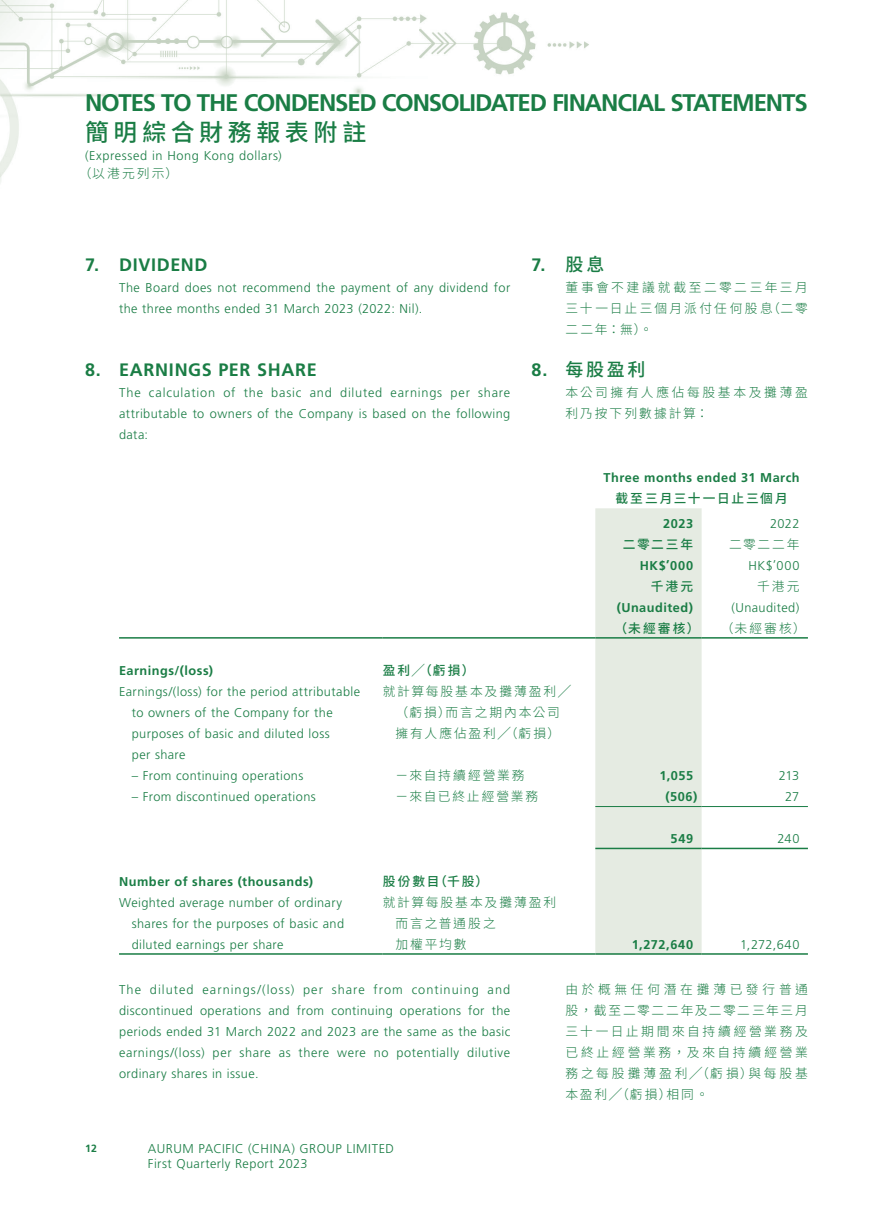
<style>
.page{position:relative;width:893px;height:1212px;background:#fff}
.page>*{position:absolute;margin:0;border:0;box-sizing:border-box;transform-origin:0 0}
.t1{font:700 24px "Frutiger LT Std";letter-spacing:-.05em;color:#1a7d45}
.t2{font:500 24px "Source Han Sans TC";letter-spacing:.19em;color:#1a7d45}
.t3{font:700 18px "Frutiger LT Std";letter-spacing:.035em;color:#1a7d45}
.t4{font:500 18px "Source Han Sans TC";color:#1a7d45}
.t5{font:300 12.75px/21px "Frutiger LT Std";letter-spacing:.035em;color:#1a7d45}
.t6{font:300 12.75px/21px "Source Han Sans TC";letter-spacing:.165em;color:#1a7d45;text-align:justify}
.t7{font:700 12.75px "Frutiger LT Std";letter-spacing:.04em;color:#1a7d45}
.t8{font:300 12.75px/21px "Source Han Sans TC";letter-spacing:.145em;color:#1a7d45;text-align:center}
.t9{font:500 12.75px "Source Han Sans TC";letter-spacing:.155em;color:#1a7d45}
.t10{font:300 12.75px/21px "Source Han Sans TC";letter-spacing:.185em;color:#1a7d45}
.t11{font:300 12.75px "Source Han Sans TC";letter-spacing:.14em;color:#1a7d45}
.t12{font:700 10.5px "Frutiger LT Std";color:#1a7d45}
.s1{font-family:"Source Han Sans TC";font-weight:500}
.s2{font-family:"Frutiger LT Std";font-weight:700}
</style>
<div class="page">
<img style="left:0;top:0;width:808px;height:850px">
<div style="left:595px;top:508px;width:107px;height:445px;background:#e5ebe2"></div>
<hr style="left:119px;top:637px;width:264px;height:2px;background:#1a7d45">
<hr style="left:383px;top:637px;width:212px;height:2px;background:#1a7d45">
<hr style="left:595px;top:637px;width:107px;height:2px;background:#1a7d45">
<hr style="left:702px;top:637px;width:106px;height:2px;background:#1a7d45">
<hr style="left:595px;top:806px;width:107px;height:1px;background:#1a7d45">
<hr style="left:702px;top:806px;width:106px;height:1px;background:#1a7d45">
<hr style="left:595px;top:848px;width:107px;height:1px;background:#1a7d45">
<hr style="left:702px;top:848px;width:106px;height:1px;background:#1a7d45">
<hr style="left:119px;top:953px;width:264px;height:2px;background:#1a7d45">
<hr style="left:383px;top:953px;width:212px;height:2px;background:#1a7d45">
<hr style="left:595px;top:953px;width:107px;height:2px;background:#1a7d45">
<hr style="left:702px;top:953px;width:106px;height:2px;background:#1a7d45">
<h1 class="t1" style="left:85px;top:89px;width:724px">NOTES TO THE CONDENSED CONSOLIDATED FINANCIAL STATEMENTS</h1>
<h1 class="t2" style="left:85px;top:119px;width:283px">簡明綜合財務報表附註</h1>
<p class="t5" style="left:85px;top:146px;width:198px">(Expressed in Hong Kong dollars)</p>
<p class="t6" style="left:79px;top:164px;width:101px">（以港元列示）</p>
<h2 class="t3" style="left:85px;top:254px;width:124px">7. DIVIDEND</h2>
<p class="t5" style="left:119px;top:277px;width:393px">The Board does not recommend the payment of any dividend for the three months ended 31 March 2023 (2022: Nil).</p>
<h2 class="t3" style="left:85px;top:359px;width:233px">8. EARNINGS PER SHARE</h2>
<p class="t5" style="left:119px;top:383px;width:393px;text-align:justify">The calculation of the basic and diluted earnings per share attributable to owners of the Company is based on the following data:</p>
<h2 class="t3" style="left:531px;top:254px;width:74px">7. <span class="s1">股息</span></h2>
<p class="t6" style="left:566px;top:277px;width:244px">董事會不建議就截至二零二三年三月三十一日止三個月派付任何股息（二零二二年：無）。</p>
<h2 class="t4" style="left:531px;top:359px;width:115px"><span class="s2">8.</span> 每股盈利</h2>
<p class="t10" style="left:566px;top:382px;width:244px">本公司擁有人應佔每股基本及攤薄盈利乃按下列數據計算：</p>
<p class="t7" style="left:603px;top:470px;width:198px">Three months ended 31 March</p>
<p class="t9" style="left:615px;top:491px;width:174px">截至三月三十一日止三個月</p>
<p class="t7" style="left:663px;top:516px;width:31px">2023</p>
<p class="t5" style="left:770px;top:513px;width:31px">2022</p>
<p class="t9" style="left:623px;top:537px;width:72px">二零二三年</p>
<p class="t6" style="left:729px;top:534px;width:72px">二零二二年</p>
<p class="t7" style="left:640px;top:558px;width:55px">HK$’000</p>
<p class="t5" style="left:748px;top:555px;width:53px">HK$’000</p>
<p class="t9" style="left:651px;top:579px;width:44px">千港元</p>
<p class="t6" style="left:757px;top:576px;width:44px">千港元</p>
<p class="t7" style="left:617px;top:600px;width:78px">(Unaudited)</p>
<p class="t5" style="left:732px;top:597px;width:69px">(Unaudited)</p>
<p class="t9" style="left:615px;top:621px;width:86px">（未經審核）</p>
<p class="t6" style="left:721px;top:618px;width:86px">（未經審核）</p>
<p class="t7" style="left:119px;top:663px;width:96px">Earnings/(loss)</p>
<p class="t9" style="left:383px;top:663px;width:93px">盈利╱（虧損）</p>
<p class="t5" style="left:132px;top:681px;width:230px;text-indent:-13px">Earnings/(loss) for the period attributable to owners of the Company for the purposes of basic and diluted loss<br>per share</p>
<p class="t8" style="left:383px;top:681px;width:190px">就計算每股基本及攤薄盈利╱（虧損）而言之期內本公司<br>擁有人應佔盈利╱（虧損）</p>
<p class="t5" style="left:132px;top:765px;width:173px">– From continuing operations</p>
<p class="t8" style="left:395px;top:765px;width:131px">－來自持續經營業務</p>
<p class="t7" style="left:659px;top:768px;width:35px">1,055</p>
<p class="t5" style="left:779px;top:765px;width:22px">213</p>
<p class="t5" style="left:132px;top:786px;width:185px">– From discontinued operations</p>
<p class="t11" style="left:395px;top:789px;width:144px">－來自已終止經營業務</p>
<p class="t7" style="left:665px;top:789px;width:33px">(506)</p>
<p class="t5" style="left:785px;top:786px;width:16px">27</p>
<p class="t7" style="left:671px;top:831px;width:24px">549</p>
<p class="t5" style="left:777px;top:829px;width:23px">240</p>
<p class="t7" style="left:119px;top:874px;width:196px">Number of shares (thousands)</p>
<p class="t9" style="left:383px;top:874px;width:107px">股份數目（千股）</p>
<p class="t5" style="left:132px;top:892px;width:214px;text-indent:-13px">Weighted average number of ordinary shares for the purposes of basic and diluted earnings per share</p>
<p class="t6" style="left:395px;top:892px;width:162px;text-align:left;text-indent:-13px">就計算每股基本及攤薄盈利而言之普通股之<br>加權平均數</p>
<p class="t7" style="left:632px;top:937px;width:63px">1,272,640</p>
<p class="t5" style="left:740px;top:934px;width:61px">1,272,640</p>
<p class="t5" style="left:119px;top:979px;width:393px;text-align:justify">The diluted earnings/(loss) per share from continuing and discontinued operations and from continuing operations for the periods ended 31 March 2022 and 2023 are the same as the basic earnings/(loss) per share as there were no potentially dilutive ordinary shares in issue.</p>
<p class="t12" style="left:85px;top:1142px;width:13px">12</p>
<p class="t5" style="left:148px;top:1141px;width:247px;line-height:15px">AURUM PACIFIC (CHINA) GROUP LIMITED<br>First Quarterly Report 2023</p>
<p class="t6" style="left:566px;top:979px;width:244px">由於概無任何潛在攤薄已發行普通股，截至二零二二年及二零二三年三月三十一日止期間來自持續經營業務及已終止經營業務，及來自持續經營業務之每股攤薄盈利╱（虧損）與每股基本盈利╱（虧損）相同。</p>
</div>
